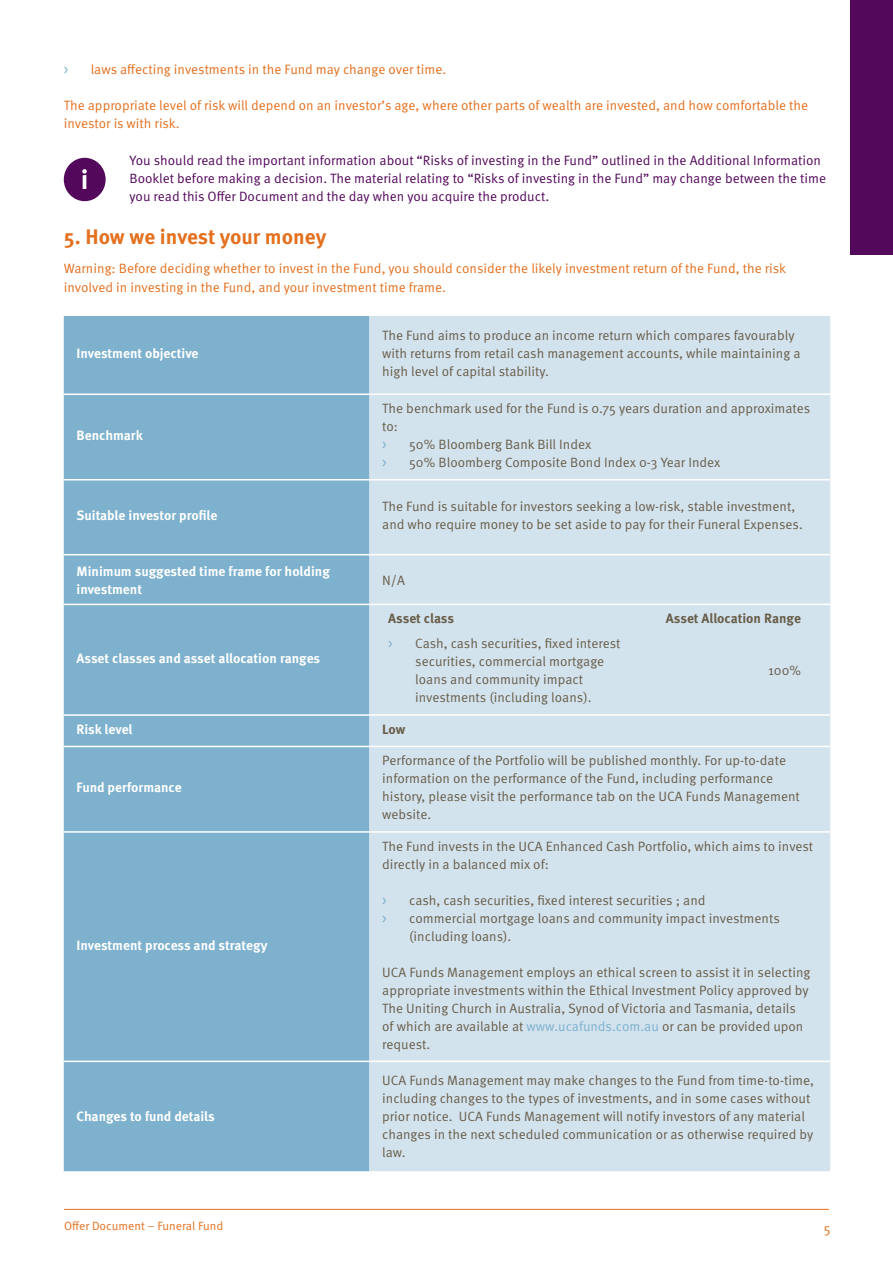
<style>
.page{position:relative;width:893px;height:1263px;background:#fff}
.page>*{position:absolute;margin:0;border:0;box-sizing:border-box;transform-origin:0 0}
.t1{font:700 27px "Meta OT";color:#fff}
.Numbered_heading{font:700 21px "Meta OT";letter-spacing:-.005em;color:#e4701e}
.Body_text{font:13.5px/18px "Meta OT Norm";color:#685d49}
.Information_body_tex{font:13.5px/18px "Meta OT Norm";color:#53085b}
.Red_highlighted_text{font:13.5px/19.5px "Meta OT Norm";color:#e4701e}
.Paragraph_heading_wh{font:700 13.5px/18px "Meta OT";color:#fff}
.Body_text-2{font:13.5px/18px "Meta OT Norm";color:#e4701e}
.Paragraph_heading{font:700 13.5px "Meta OT";color:#685d49}
.Body_text-3{font:700 13.5px "Meta OT";color:#685d49}
.t2{font:12px "Meta OT Norm";color:#e4701e}
.s1{color:#7db1cd}
</style>
<div class="page">
<div style="left:850px;top:0;width:43px;height:255px;background:#53085b"></div>
<hr style="left:64px;top:1209px;width:765px;height:1px;background:#e4701e">
<div style="left:64px;top:158px;width:42px;height:43px;background:#53085b;border-radius:50%"></div>
<div style="left:64px;top:316px;width:305px;height:855px;background:#7db1cd"></div>
<div style="left:369px;top:316px;width:461px;height:855px;background:#d3e3ee"></div>
<hr style="left:64px;top:393px;width:305px;height:2px;background:#fff">
<hr style="left:369px;top:393px;width:461px;height:2px;background:#fff">
<hr style="left:64px;top:554px;width:305px;height:1px;background:#fff">
<hr style="left:369px;top:554px;width:461px;height:1px;background:#fff">
<hr style="left:64px;top:714px;width:305px;height:2px;background:#fff">
<hr style="left:369px;top:714px;width:461px;height:2px;background:#fff">
<hr style="left:64px;top:831px;width:305px;height:2px;background:#fff">
<hr style="left:369px;top:831px;width:461px;height:2px;background:#fff">
<hr style="left:64px;top:479px;width:305px;height:1px;background:#fff">
<hr style="left:369px;top:479px;width:461px;height:1px;background:#fff">
<hr style="left:64px;top:604px;width:305px;height:1px;background:#fff">
<hr style="left:369px;top:604px;width:461px;height:1px;background:#fff">
<hr style="left:64px;top:746px;width:305px;height:1px;background:#fff">
<hr style="left:369px;top:746px;width:461px;height:1px;background:#fff">
<hr style="left:64px;top:1061px;width:305px;height:1px;background:#fff">
<hr style="left:369px;top:1061px;width:461px;height:1px;background:#fff">
<p class="Red_highlighted_text" style="left:64px;top:60px;width:384px"><span class="s1">&gt;</span> laws affecting investments in the Fund may change over time.</p>
<p class="Body_text-2" style="left:64px;top:96px;width:746px">The appropriate level of risk will depend on an investor’s age, where other parts of wealth are invested, and how comfortable the investor is with risk.</p>
<p class="Information_body_tex" style="left:130px;top:152px;width:698px">You should read the important information about “Risks of investing in the Fund” outlined in the Additional Information<br>Booklet before making a decision. The material relating to “Risks of investing in the Fund” may change between the time you read this Offer Document and the day when you acquire the product.</p>
<p class="t1" style="left:81px;top:163px;width:9px">i</p>
<p class="Numbered_heading" style="left:64px;top:224px;width:264px">5. How we invest your money</p>
<p class="Red_highlighted_text" style="left:64px;top:258px;width:724px">Warning: Before deciding whether to invest in the Fund, you should consider the likely investment return of the Fund, the risk involved in investing in the Fund, and your investment time frame.</p>
<p class="Paragraph_heading_wh" style="left:77px;top:345px;width:123px">Investment objective</p>
<p class="Paragraph_heading_wh" style="left:77px;top:426px;width:68px">Benchmark</p>
<p class="Body_text" style="left:382px;top:327px;width:420px">The Fund aims to produce an income return which compares favourably with returns from retail cash management accounts, while maintaining a high level of capital stability.</p>
<p class="Body_text" style="left:382px;top:399px;width:429px">The benchmark used for the Fund is 0.75 years duration and approximates to:</p>
<p class="Body_text" style="left:382px;top:435px;width:211px"><span class="s1">&gt;</span> 50% Bloomberg Bank Bill Index</p>
<p class="Body_text" style="left:382px;top:453px;width:340px"><span class="s1">&gt;</span> 50% Bloomberg Composite Bond Index 0-3 Year Index</p>
<p class="Paragraph_heading_wh" style="left:77px;top:507px;width:142px">Suitable investor profile</p>
<p class="Body_text" style="left:382px;top:498px;width:422px">The Fund is suitable for investors seeking a low-risk, stable investment, and who require money to be set aside to pay for their Funeral Expenses.</p>
<p class="Paragraph_heading_wh" style="left:77px;top:562px;width:255px">Minimum suggested time frame for holding investment</p>
<p class="Body_text" style="left:382px;top:571px;width:24px">N/A</p>
<p class="Paragraph_heading_wh" style="left:77px;top:649px;width:245px">Asset classes and asset allocation ranges</p>
<p class="Paragraph_heading" style="left:388px;top:610px;width:67px">Asset class</p>
<p class="Paragraph_heading" style="left:666px;top:610px;width:137px">Asset Allocation Range</p>
<p class="Body_text" style="left:415px;top:635px;width:207px;text-indent:-27px"><span class="s1">&gt;</span> Cash, cash securities, fixed interest securities, commercial mortgage loans and community impact investments (including loans).</p>
<p class="Body_text" style="left:768px;top:662px;width:35px">100%</p>
<p class="Paragraph_heading_wh" style="left:77px;top:720px;width:58px">Risk level</p>
<p class="Body_text-3" style="left:382px;top:720px;width:25px">Low</p>
<p class="Paragraph_heading_wh" style="left:77px;top:779px;width:107px">Fund performance</p>
<p class="Paragraph_heading_wh" style="left:77px;top:936px;width:193px">Investment process and strategy</p>
<p class="Paragraph_heading_wh" style="left:77px;top:1108px;width:140px">Changes to fund details</p>
<p class="t2" style="left:64px;top:1218px;width:161px">Offer Document – Funeral Fund</p>
<p class="Body_text" style="left:382px;top:752px;width:419px">Performance of the Portfolio will be published monthly. For up-to-date information on the performance of the Fund, including performance history, please visit the performance tab on the UCA Funds Management website.</p>
<p class="Body_text" style="left:382px;top:837px;width:433px">The Fund invests in the UCA Enhanced Cash Portfolio, which aims to invest directly in a balanced mix of:</p>
<p class="Body_text" style="left:382px;top:891px;width:325px"><span class="s1">&gt;</span> cash, cash securities, fixed interest securities ; and</p>
<p class="Body_text" style="left:409px;top:909px;width:372px;text-indent:-27px"><span class="s1">&gt;</span> commercial mortgage loans and community impact investments (including loans).</p>
<p class="Body_text" style="left:382px;top:963px;width:430px">UCA Funds Management employs an ethical screen to assist it in selecting appropriate investments within the Ethical Investment Policy approved by The Uniting Church in Australia, Synod of Victoria and Tasmania, details of which are available at <span class="s1">www.ucafunds.com.au</span> or can be provided upon request.</p>
<p class="Body_text" style="left:382px;top:1072px;width:433px">UCA Funds Management may make changes to the Fund from time-to-time, including changes to the types of investments, and in some cases without prior notice. UCA Funds Management will notify investors of any material changes in the next scheduled communication or as otherwise required by law.</p>
<p class="Red_highlighted_text" style="left:824px;top:1218px;width:8px">5</p>
</div>
